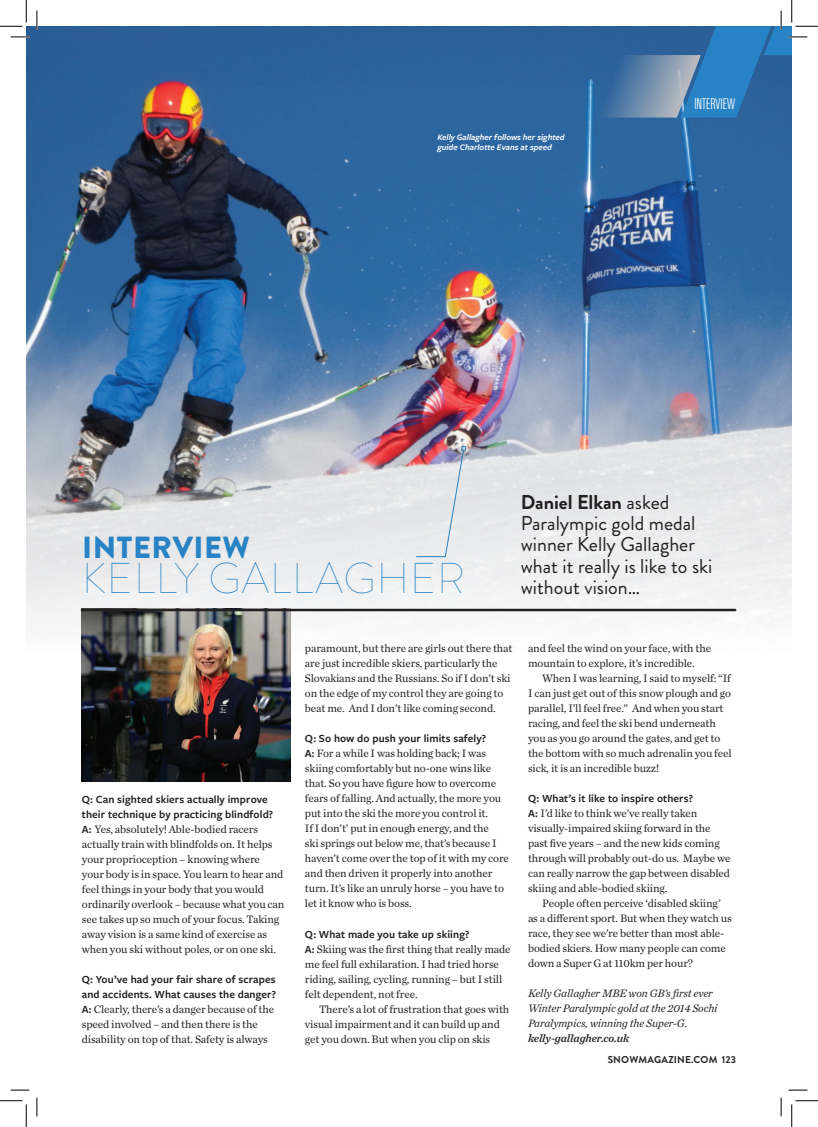
<style>
.page{position:relative;width:818px;height:1127px;background:#fff}
.page>*{position:absolute;margin:0;border:0;box-sizing:border-box;transform-origin:0 0}
.t1{font:100 43px "Brandon Grotesque";letter-spacing:.02em;color:#2783c5}
.t2{font:900 30.5px "Brandon Grotesque";letter-spacing:.02em;color:#2783c5}
.t3{font:20px/21.2px "Brandon Grotesque";color:#231f20}
.t4{font:300 15px "LT Univers Comp";color:#fff}
.t5{font:11.25px/15px "Chronicle Text G1";letter-spacing:-.01em;color:#231f20}
.t6{font:600 11.25px/15px "Freight Sans Pro";letter-spacing:.01em;color:#231f20}
.t7{font:italic 11.25px/15px "Chronicle Text G1";letter-spacing:-.01em;color:#231f20}
.t8{font:italic 11.25px "Chronicle Text G1 Semi";letter-spacing:-.01em;color:#231f20}
.t9{font:700 10px "Brandon Grotesque";letter-spacing:.02em;color:#231f20}
.t10{font:italic 600 8.75px/10px "Freight Sans Pro";color:#fff}
.s1{font-weight:700}
.s2{font-family:"Freight Sans Pro";font-weight:600}
.s3{font-style:normal}
</style>
<div class="page">
<img style="left:26px;top:26px;width:766px;height:626px">
<svg style="left:415px;top:445px;width:52px;height:112px;background:#d8d4db"></svg>
<img style="left:82px;top:611px;width:208px;height:170px">
<hr style="left:82px;top:608px;width:653px;height:3px;background:#231f20">
<svg style="left:11px;top:36px;width:18px;height:2px"></svg>
<svg style="left:11px;top:1089px;width:18px;height:1px"></svg>
<svg style="left:788px;top:1089px;width:19px;height:1px"></svg>
<svg style="left:36px;top:11px;width:2px;height:18px"></svg>
<svg style="left:36px;top:1097px;width:2px;height:18px"></svg>
<svg style="left:780px;top:1097px;width:2px;height:18px"></svg>
<svg style="left:0;top:0;width:27px;height:27px"></svg>
<svg style="left:0;top:1100px;width:27px;height:26px"></svg>
<svg style="left:597px;top:0;width:221px;height:117px"></svg>
<svg style="left:791px;top:1100px;width:27px;height:26px"></svg>
<p class="t10" style="left:437px;top:132px;width:129px">Kelly Gallagher follows her sighted guide Charlotte Evans at speed</p>
<h3 class="t4" style="left:694px;top:95px;width:42px">INTERVIEW</h3>
<h2 class="t2" style="left:82px;top:525px;width:169px">INTERVIEW</h2>
<h1 class="t1" style="left:82px;top:548px;width:384px">KELLY GALLAGHER</h1>
<h3 class="t3" style="left:521px;top:491px;width:193px"><span class="s1">Daniel Elkan</span> asked<br>Paralympic gold medal winner Kelly Gallagher what it really is like to ski without vision…</h3>
<p class="t6" style="left:82px;top:790px;width:193px">Q: Can sighted skiers actually improve their technique by practicing blindfold?</p>
<p class="t5" style="left:82px;top:820px;width:204px"><span class="s2">A:</span> Yes, absolutely! Able-bodied racers actually train with blindfolds on. It helps your proprioception – knowing where your body is in space. You learn to hear and feel things in your body that you would ordinarily overlook – because what you can see takes up so much of your focus. Taking away vision is a same kind of exercise as when you ski without poles, or on one ski.</p>
<p class="t6" style="left:82px;top:970px;width:196px">Q: You’ve had your fair share of scrapes and accidents. What causes the danger?</p>
<p class="t5" style="left:82px;top:1000px;width:194px"><span class="s2">A:</span> Clearly, there’s a danger because of the speed involved – and then there is the disability on top of that. Safety is always</p>
<p class="t5" style="left:305px;top:640px;width:209px">paramount, but there are girls out there that are just incredible skiers, particularly the Slovakians and the Russians. So if I don’t ski on the edge of my control they are going to beat me. And I don’t like coming second.</p>
<p class="t6" style="left:305px;top:730px;width:183px">Q: So how do push your limits safely?</p>
<p class="t5" style="left:305px;top:745px;width:206px"><span class="s2">A:</span> For a while I was holding back; I was skiing comfortably but no-one wins like that. So you have figure how to overcome fears of falling. And actually, the more you put into the ski the more you control it.<br>If I don’t’ put in enough energy, and the<br>ski springs out below me, that’s because I haven’t come over the top of it with my core and then driven it properly into another turn. It’s like an unruly horse – you have to let it know who is boss.</p>
<p class="t6" style="left:305px;top:925px;width:166px">Q: What made you take up skiing?</p>
<p class="t5" style="left:305px;top:940px;width:207px"><span class="s2">A:</span> Skiing was the first thing that really made me feel full exhilaration. I had tried horse riding, sailing, cycling, running – but I still felt dependent, not free.</p>
<p class="t5" style="left:305px;top:1000px;width:206px;text-indent:14px">There’s a lot of frustration that goes with visual impairment and it can build up and get you down. But when you clip on skis</p>
<p class="t5" style="left:528px;top:640px;width:185px">and feel the wind on your face, with the mountain to explore, it’s incredible.</p>
<p class="t5" style="left:528px;top:670px;width:205px;text-indent:14px">When I was learning, I said to myself: “If I can just get out of this snow plough and go parallel, I’ll feel free.” And when you start racing, and feel the ski bend underneath you as you go around the gates, and get to the bottom with so much adrenalin you feel sick, it is an incredible buzz!</p>
<p class="t6" style="left:528px;top:790px;width:167px">Q: What’s it like to inspire others?</p>
<p class="t5" style="left:528px;top:805px;width:204px"><span class="s2">A:</span> I’d like to think we’ve really taken visually-impaired skiing forward in the past five years – and the new kids coming through will probably out-do us. Maybe we can really narrow the gap between disabled skiing and able-bodied skiing.</p>
<p class="t5" style="left:528px;top:895px;width:205px;text-indent:14px">People often perceive ‘disabled skiing’ as a different sport. But when they watch us race, they see we’re better than most able&shy;bodied skiers. How many people can come down a Super G at 110km per hour?</p>
<p class="t7" style="left:528px;top:985px;width:191px">Kelly Gallagher MBE won GB’s first ever<br>Winter Paralympic gold at the 2014 Sochi<br>Paralympics, winning the Super-G<span class="s3">.</span></p>
<p class="t8" style="left:528px;top:1029px;width:103px">kelly-gallagher.co.uk</p>
<p class="t9" style="left:608px;top:1052px;width:130px">SNOWMAGAZINE.COM 123</p>
</div>
